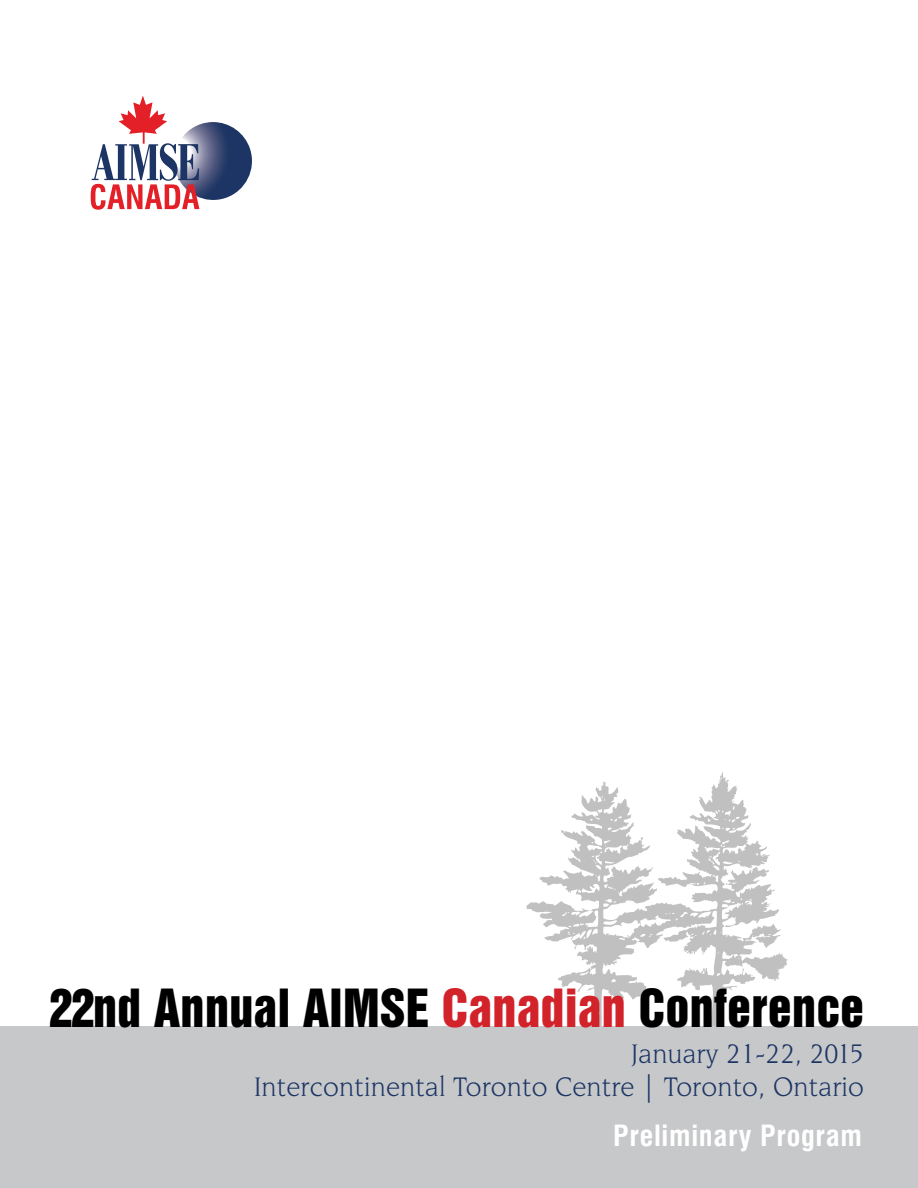
<style>
.page{position:relative;width:918px;height:1188px;background:#fff}
.page>*{position:absolute;margin:0;border:0;box-sizing:border-box;transform-origin:0 0}
.t1{font:48px "Swiss 921 BT Regular A";letter-spacing:.01em;color:#000}
.t2{font:28.5px/33px "Novarese IT Cby BT";letter-spacing:.005em;color:#1c3564;text-align:right}
.t3{font:700 condensed 28.5px "Swiss 721 BT";letter-spacing:.025em;color:#fff}
.s1{color:#d2232a}
</style>
<div class="page">
<svg style="left:526px;top:772px;width:262px;height:254px"></svg>
<div style="left:0;top:1026px;width:918px;height:162px;background:#c7c8ca"></div>
<svg style="left:91px;top:96px;width:161px;height:114px"></svg>
<h1 class="t1" style="left:49px;top:977px;width:816px">22nd Annual AIMSE <span class="s1">Canadian</span> Conference</h1>
<p class="t2" style="left:254px;top:1036px;width:611px">January 21-22, 2015<br>Intercontinental Toronto Centre | Toronto, Ontario</p>
<p class="t3" style="left:613px;top:1118px;width:250px">Preliminary Program</p>
</div>
